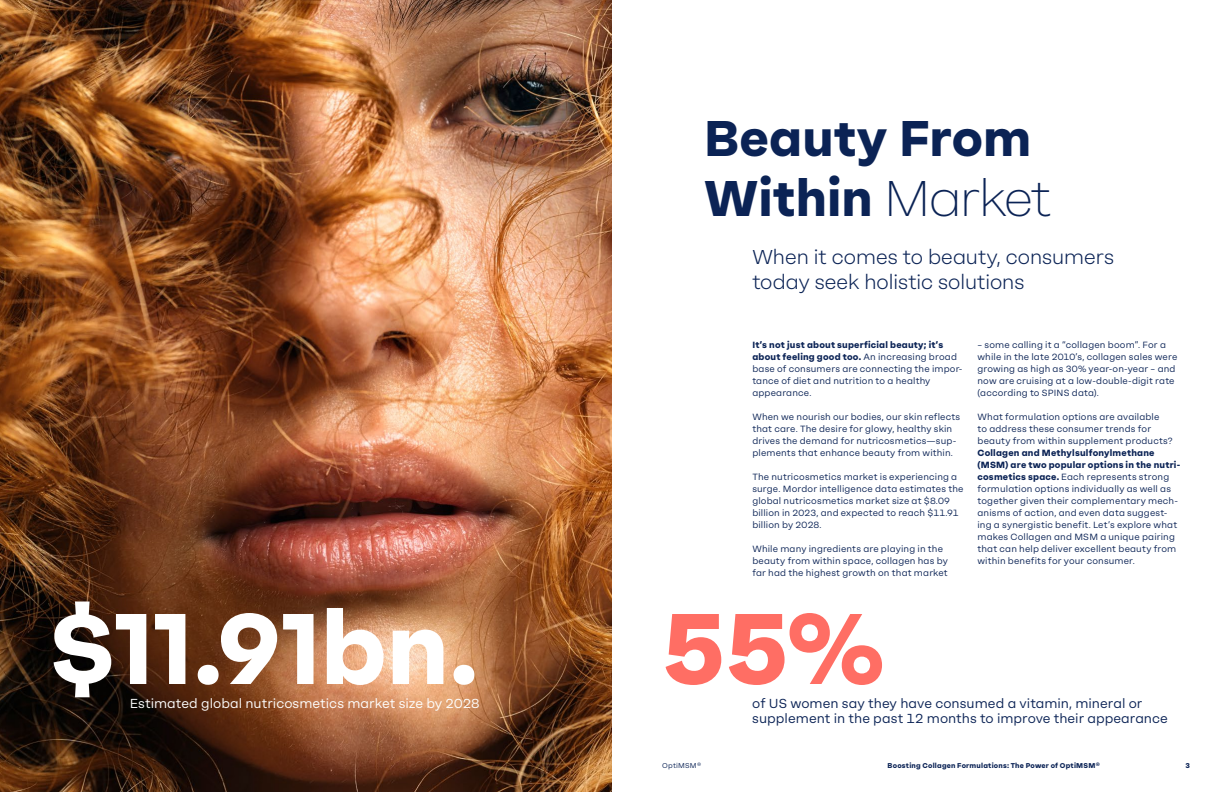
<style>
.page{position:relative;width:1224px;height:792px;background:#fff}
.page>*{position:absolute;margin:0;border:0;box-sizing:border-box;transform-origin:0 0}
.t1{font:800 100px "Neue Galano Balchem";color:#fff}
.t2{font:800 100px "Neue Galano Balchem";color:#ff6e64}
.t3{font:800 50px/60px "Neue Galano Balchem";color:#0b2355}
.t4{font:300 20px/25px "Neue Galano Balchem";color:#0b2355}
.t5{font:13px/15px "Neue Galano Balchem";letter-spacing:.005em;color:#0b2355}
.t6{font:13px "Neue Galano Balchem";color:#fff}
.t7{font:9px/12px "Neue Galano Balchem";letter-spacing:.015em;color:#0b2355}
.t8{font:800 7px "Neue Galano Balchem";letter-spacing:.03em;color:#0b2355}
.t9{font:7px "Neue Galano Balchem";letter-spacing:.03em;color:#0b2355}
.s1{font-weight:200}
.s2{font-weight:800}
</style>
<div class="page">
<img style="left:0;top:0;width:612px;height:792px">
<h2 class="t3" style="left:704px;top:107px;width:348px">Beauty From<br>Within <span class="s1">Market</span></h2>
<h3 class="t4" style="left:752px;top:244px;width:363px">When it comes to beauty, consumers today seek holistic solutions</h3>
<p class="t7" style="left:752px;top:339px;width:212px"><span class="s2">It’s not just about superficial beauty; it’s about feeling good too.</span> An increasing broad base of consumers are connecting the impor&shy;tance of diet and nutrition to a healthy appearance.</p>
<p class="t7" style="left:752px;top:411px;width:209px">When we nourish our bodies, our skin reflects that care. The desire for glowy, healthy skin drives the demand for nutricosmetics—sup&shy;plements that enhance beauty from within.</p>
<p class="t7" style="left:752px;top:471px;width:213px">The nutricosmetics market is experiencing a surge. Mordor intelligence data estimates the global nutricosmetics market size at $8.09 billion in 2023, and expected to reach $11.91 billion by 2028.</p>
<p class="t7" style="left:752px;top:543px;width:197px">While many ingredients are playing in the beauty from within space, collagen has by far had the highest growth on that market</p>
<p class="t7" style="left:978px;top:339px;width:201px">– some calling it a “collagen boom”. For a while in the late 2010’s, collagen sales were growing as high as 30% year-on-year – and now are cruising at a low-double-digit rate (according to SPINS data).</p>
<p class="t7" style="left:978px;top:411px;width:197px">What formulation options are available<br>to address these consumer trends for beauty from within supplement products?</p>
<p class="t7" style="left:978px;top:447px;width:204px"><span class="s2">Collagen and Methylsulfonylmethane (MSM) are two popular options in the nutri&shy;cosmetics space.</span> Each represents strong formulation options individually as well as together given their complementary mech&shy;anisms of action, and even data suggest&shy;ing a synergistic benefit. Let’s explore what makes Collagen and MSM a unique pairing that can help deliver excellent beauty from within benefits for your consumer.</p>
<h1 class="t1" style="left:50px;top:582px;width:429px">$11.91bn.</h1>
<h1 class="t2" style="left:662px;top:582px;width:223px">55%</h1>
<h3 class="t6" style="left:130px;top:696px;width:351px">Estimated global nutricosmetics market size by 2028</h3>
<h3 class="t5" style="left:752px;top:696px;width:417px">of US women say they have consumed a vitamin, mineral or supplement in the past 12 months to improve their appearance</h3>
<p class="t9" style="left:662px;top:761px;width:40px">OptiMSM®</p>
<p class="t8" style="left:888px;top:761px;width:214px">Boosting Collagen Formulations: The Power of OptiMSM®</p>
<p class="t8" style="left:1185px;top:761px;width:6px">3</p>
</div>
